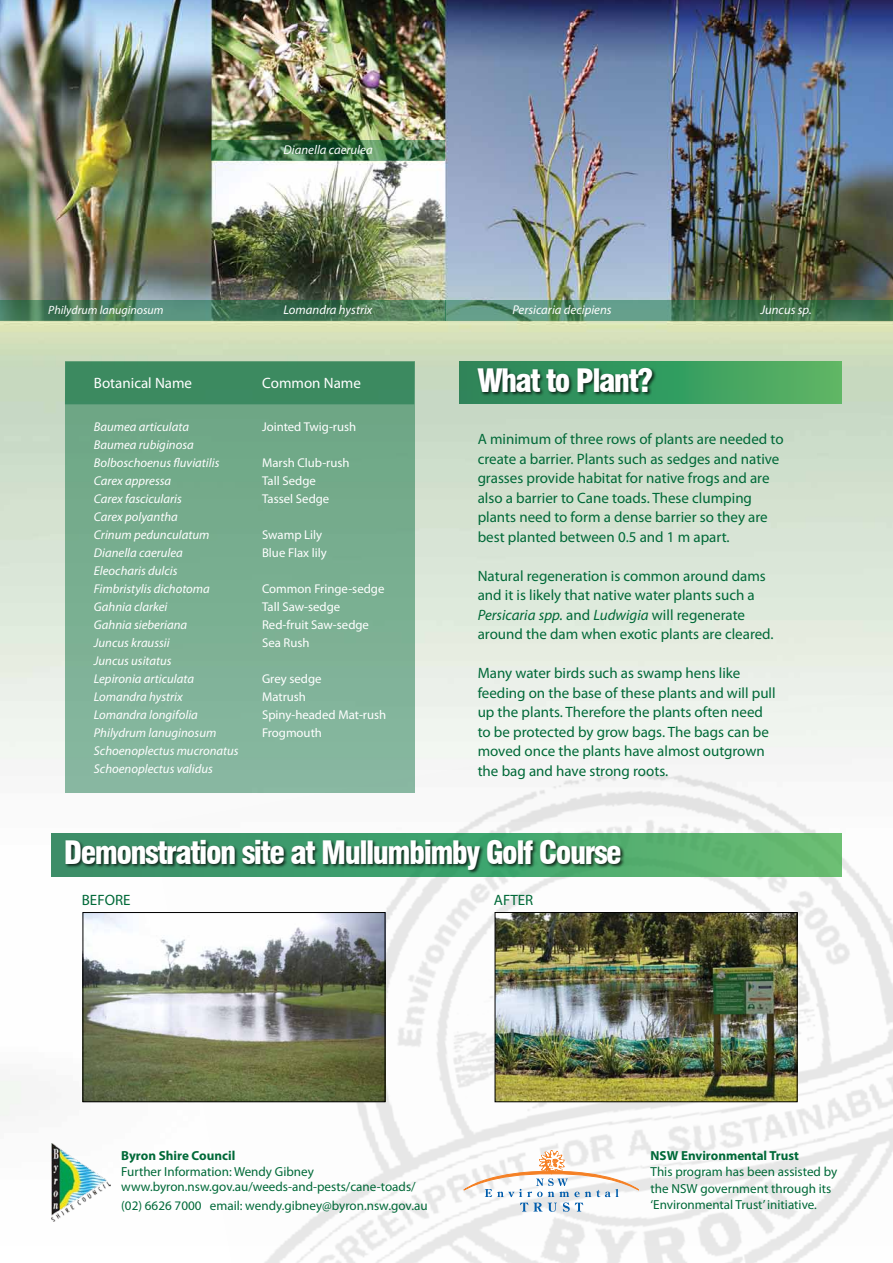
<style>
.page{position:relative;width:893px;height:1263px;background:#fff}
.page>*{position:absolute;margin:0;border:0;box-sizing:border-box;transform-origin:0 0}
.t1{font:900 condensed 31.5px "Swiss 721 BT";letter-spacing:-.05em;color:#fff}
.t2{font:15px/19.5px "Myriad Pro";color:#006938}
.t3{font:15px "Myriad Pro";color:#fff}
.t4{font:700 13.2px "Myriad Pro";color:#006938}
.t5{font:13.05px/16.5px "Myriad Pro";color:#006938}
.t6{font:700 13.05px "Myriad Pro";color:#006938}
.t7{font:italic 12.75px/18px "Myriad Pro";color:#fff}
.t8{font:12.75px/18px "Myriad Pro";color:#fff}
.t9{font:italic 12px "Myriad Pro";color:#fff}
.s1{font-style:italic}
</style>
<div class="page">
<img style="left:0;top:0;width:893px;height:1222px">
<img style="left:152px;top:689px;width:741px;height:574px">
<svg style="left:0;top:300px;width:212px;height:21px;background:#4f8467"></svg>
<svg style="left:65px;top:404px;width:350px;height:389px;background:#7aaf92"></svg>
<div style="left:65px;top:362px;width:350px;height:42px;background:#3c8a60"></div>
<img style="left:52px;top:1143px;width:58px;height:78px">
<svg style="left:464px;top:1150px;width:175px;height:62px"></svg>
<svg style="left:459px;top:361px;width:383px;height:43px;background:#41a060"></svg>
<div style="left:476px;top:367px;width:180px;height:29px;background:#000;opacity:.75"></div>
<img style="left:85px;top:914px;width:298px;height:186px">
<div style="left:83px;top:912px;width:302px;height:190px;border:1px solid #000"></div>
<img style="left:497px;top:914px;width:298px;height:186px">
<div style="left:495px;top:912px;width:302px;height:190px;border:1px solid #000"></div>
<div style="left:52px;top:833px;width:790px;height:43px;background:linear-gradient(to right,#318b68,#60bb72)"></div>
<div style="left:64px;top:839px;width:561px;height:35px;background:#000;opacity:.75"></div>
<svg style="left:212px;top:140px;width:233px;height:21px;background:#42764c"></svg>
<svg style="left:212px;top:300px;width:233px;height:21px;background:#447554"></svg>
<svg style="left:446px;top:300px;width:232px;height:21px;background:#5d967d"></svg>
<svg style="left:679px;top:300px;width:214px;height:21px;background:#3d704c"></svg>
<p class="t9" style="left:48px;top:303px;width:117px">Philydrum lanuginosum</p>
<p class="t7" style="left:284px;top:141px;width:91px">Dianella caerulea</p>
<p class="t7" style="left:284px;top:301px;width:90px">Lomandra hystrix</p>
<p class="t7" style="left:512px;top:301px;width:101px">Persicaria decipiens</p>
<p class="t7" style="left:760px;top:301px;width:53px">Juncus sp.</p>
<p class="t3" style="left:94px;top:374px;width:100px">Botanical Name</p>
<p class="t3" style="left:262px;top:374px;width:100px">Common Name</p>
<p class="t7" style="left:94px;top:417px;width:146px">Baumea articulata<br>Baumea rubiginosa<br>Bolboschoenus fluviatilis<br>Carex appressa<br>Carex fascicularis<br>Carex polyantha<br>Crinum pedunculatum<br>Dianella caerulea<br>Eleocharis dulcis<br>Fimbristylis dichotoma<br>Gahnia clarkei<br>Gahnia sieberiana<br>Juncus kraussii<br>Juncus usitatus<br>Lepironia articulata<br>Lomandra hystrix<br>Lomandra longifolia<br>Philydrum lanuginosum<br>Schoenoplectus mucronatus<br>Schoenoplectus validus</p>
<p class="t8" style="left:262px;top:417px;width:96px">Jointed Twig-rush</p>
<p class="t8" style="left:262px;top:453px;width:89px">Marsh Club-rush<br>Tall Sedge<br>Tassel Sedge</p>
<p class="t8" style="left:262px;top:525px;width:66px">Swamp Lily<br>Blue Flax lily</p>
<p class="t8" style="left:262px;top:579px;width:124px">Common Fringe-sedge<br>Tall Saw-sedge<br>Red-fruit Saw-sedge<br>Sea Rush</p>
<p class="t8" style="left:262px;top:669px;width:126px">Grey sedge<br>Matrush<br>Spiny-headed Mat-rush<br>Frogmouth</p>
<h1 class="t1" style="left:477px;top:362px;width:177px">What to Plant?</h1>
<p class="t2" style="left:478px;top:429px;width:307px">A minimum of three rows of plants are needed to create a barrier. Plants such as sedges and native grasses provide habitat for native frogs and are also a barrier to Cane toads. These clumping plants need to form a dense barrier so they are best planted between 0.5 and 1 m apart.</p>
<p class="t2" style="left:478px;top:566px;width:298px">Natural regeneration is common around dams and it is likely that native water plants such a <span class="s1">Persicaria spp.</span> and <span class="s1">Ludwigia</span> will regenerate around the dam when exotic plants are cleared.</p>
<p class="t2" style="left:478px;top:663px;width:299px">Many water birds such as swamp hens like feeding on the base of these plants and will pull up the plants. Therefore the plants often need to be protected by grow bags. The bags can be moved once the plants have almost outgrown the bag and have strong roots.</p>
<h1 class="t1" style="left:64px;top:834px;width:560px">Demonstration site at Mullumbimby Golf Course</h1>
<p class="t2" style="left:82px;top:890px;width:50px">BEFORE</p>
<p class="t2" style="left:494px;top:890px;width:41px">AFTER</p>
<p class="t4" style="left:121px;top:1147px;width:116px">Byron Shire Council</p>
<p class="t5" style="left:121px;top:1163px;width:296px;line-height:15.8px">Further Information: Wendy Gibney www.byron.nsw.gov.au/weeds-and-pests/cane-toads/</p>
<p class="t5" style="left:121px;top:1197px;width:308px">(02) 6626 7000 email: wendy.gibney@byron.nsw.gov.au</p>
<p class="t6" style="left:651px;top:1147px;width:150px">NSW Environmental Trust</p>
<p class="t5" style="left:651px;top:1163px;width:188px">This program has been assisted by the NSW government through its ‘Environmental Trust’ initiative.</p>
</div>
